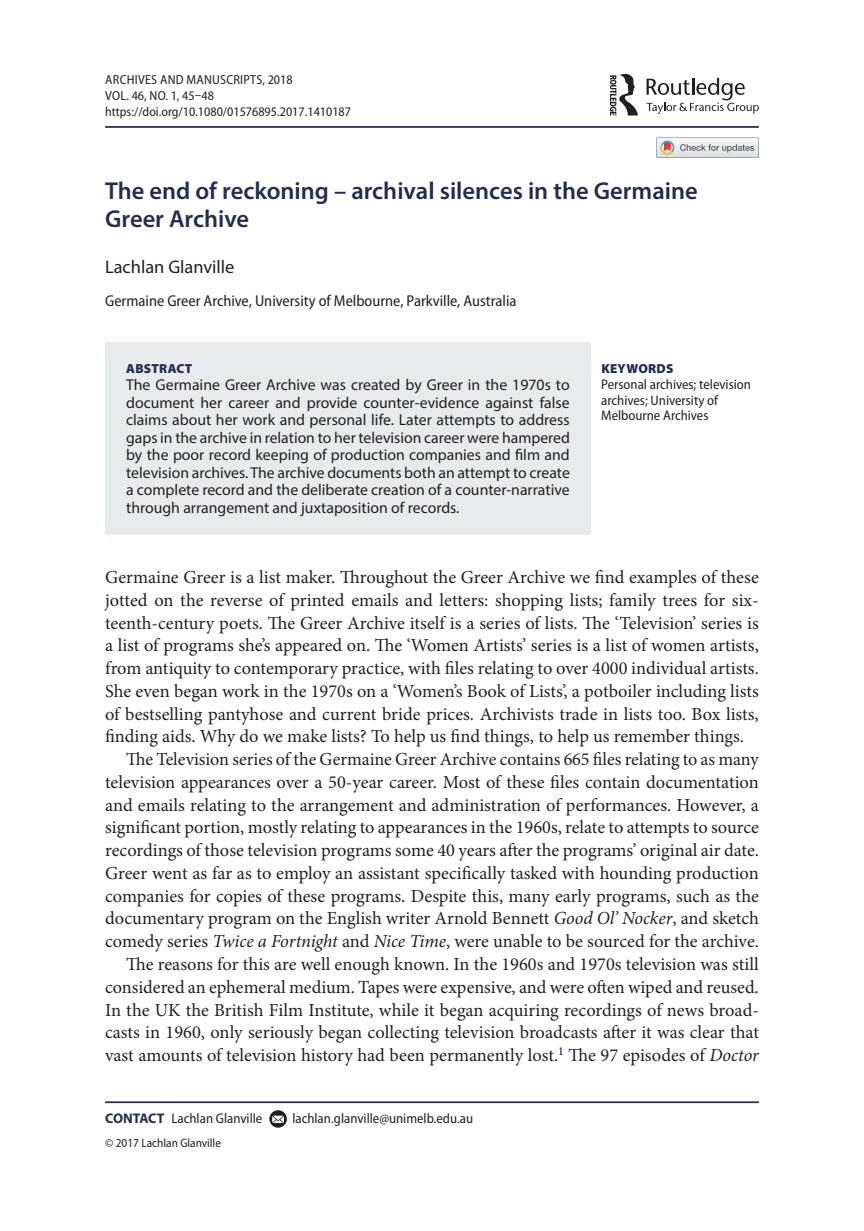
<style>
.page{position:relative;width:864px;height:1231px;background:#fff}
.page>*{position:absolute;margin:0;border:0;box-sizing:border-box;transform-origin:0 0}
.t1{font:600 24.5px/28px "Myriad Pro";color:#262c4d}
.t2{font:18.38px "Minion Pro";color:#231f20}
.t3{font:18.38px "Myriad Pro";color:#231f20}
.t4{font:15.75px/17.5px "Myriad Pro";color:#231f20;text-align:justify}
.t5{font:semi-condensed 15.75px "Myriad Pro";color:#231f20}
.t6{font:semi-condensed 14px/15.8px "Myriad Pro";color:#231f20}
.t7{font:semi-condensed 13.12px/15.8px "Myriad Pro";color:#231f20}
.t8{font:900 13.12px "Myriad Pro";letter-spacing:.02em;color:#262c4d}
.t9{font:semi-condensed 12.25px "Myriad Pro";color:#231f20}
.s1{font-style:italic}
.s2{font-weight:700;font-stretch:normal;color:#262c4d}
</style>
<div class="page">
<hr style="left:105px;top:126px;width:653px;height:2px;background:#262c4d">
<div style="left:105px;top:342px;width:485px;height:192px;background:#e9eaed"></div>
<hr style="left:105px;top:1101px;width:653px;height:1px;background:#262c4d">
<svg style="left:269px;top:1110px;width:18px;height:17px"></svg>
<svg style="left:272px;top:1115px;width:12px;height:7px"></svg>
<svg style="left:646px;top:78px;width:112px;height:36px"></svg>
<svg style="left:609px;top:74px;width:28px;height:42px"></svg>
<svg style="left:656px;top:137px;width:102px;height:21px"></svg>
<p class="t7" style="left:105px;top:72px;width:247px">Archives and Manuscripts, 2018<br>VOL. 46, N O. 1, 45–48 https://doi.org/10.1080/01576895.2017.1410187</p>
<h1 class="t1" style="left:105px;top:177px;width:594px">The end of reckoning – archival silences in the Germaine<br>Greer Archive</h1>
<p class="t3" style="left:105px;top:256px;width:131px">Lachlan Glanville</p>
<p class="t5" style="left:105px;top:292px;width:413px">Germaine Greer Archive, University of Melbourne, Parkville, Australia</p>
<p class="t8" style="left:126px;top:361px;width:68px">ABSTRACT</p>
<p class="t4" style="left:126px;top:376px;width:445px">The Germaine Greer Archive was created by Greer in the 1970s to document her career and provide counter-evidence against false claims about her work and personal life. Later attempts to address gaps in the archive in relation to her television career were hampered by the poor record keeping of production companies and film and television archives. The archive documents both an attempt to create a complete record and the deliberate creation of a counter-narrative through arrangement and juxtaposition of records.</p>
<p class="t8" style="left:601px;top:361px;width:74px">KEYWORDS</p>
<p class="t6" style="left:601px;top:376px;width:151px">Personal archives; television archives; University of<br>Melbourne Archives</p>
<p class="t2" style="left:105px;top:564px;width:655px">Germaine Greer is a list maker. Throughout the Greer Archive we find examples of these</p>
<p class="t2" style="left:105px;top:587px;width:655px">jotted on the reverse of printed emails and letters: shopping lists; family trees for six-</p>
<p class="t2" style="left:105px;top:610px;width:655px">teenth-century poets. The Greer Archive itself is a series of lists. The ‘Television’ series is</p>
<p class="t2" style="left:105px;top:633px;width:655px">a list of programs she’s appeared on. The ‘Women Artists’ series is a list of women artists,</p>
<p class="t2" style="left:105px;top:655px;width:655px">from antiquity to contemporary practice, with files relating to over 4000 individual artists.</p>
<p class="t2" style="left:105px;top:678px;width:655px">She even began work in the 1970s on a ‘Women’s Book of Lists’, a potboiler including lists</p>
<p class="t2" style="left:105px;top:701px;width:655px">of bestselling pantyhose and current bride prices. Archivists trade in lists too. Box lists,</p>
<p class="t2" style="left:105px;top:724px;width:640px">finding aids. Why do we make lists? To help us find things, to help us remember things.</p>
<p class="t2" style="left:126px;top:746px;width:633px">The Television series of the Germaine Greer Archive contains 665 files relating to as many</p>
<p class="t2" style="left:105px;top:769px;width:655px">television appearances over a 50-year career. Most of these files contain documentation</p>
<p class="t2" style="left:105px;top:792px;width:655px">and emails relating to the arrangement and administration of performances. However, a</p>
<p class="t2" style="left:105px;top:815px;width:655px">significant portion, mostly relating to appearances in the 1960s, relate to attempts to source</p>
<p class="t2" style="left:105px;top:837px;width:655px">recordings of those television programs some 40 years after the programs’ original air date.</p>
<p class="t2" style="left:105px;top:860px;width:655px">Greer went as far as to employ an assistant specifically tasked with hounding production</p>
<p class="t2" style="left:105px;top:883px;width:655px">companies for copies of these programs. Despite this, many early programs, such as the</p>
<p class="t2" style="left:105px;top:906px;width:655px">documentary program on the English writer Arnold Bennett <span class="s1">Good Ol’ Nocker</span>, and sketch</p>
<p class="t2" style="left:105px;top:928px;width:655px">comedy series <span class="s1">Twice a Fortnight</span> and <span class="s1">Nice Time</span>, were unable to be sourced for the archive.</p>
<p class="t2" style="left:126px;top:951px;width:634px">The reasons for this are well enough known. In the 1960s and 1970s television was still</p>
<p class="t2" style="left:105px;top:974px;width:655px">considered an ephemeral medium. Tapes were expensive, and were often wiped and reused.</p>
<p class="t2" style="left:105px;top:997px;width:655px">In the UK the British Film Institute, while it began acquiring recordings of news broad-</p>
<p class="t2" style="left:105px;top:1019px;width:655px">casts in 1960, only seriously began collecting television broadcasts after it was clear that</p>
<p class="t2" style="left:105px;top:1042px;width:655px">vast amounts of television history had been permanently lost.<sup>1</sup> The 97 episodes of <span class="s1">Doctor</span></p>
<p class="t6" style="left:105px;top:1110px;width:159px"><span class="s2">CONTACT</span> Lachlan Glanville</p>
<p class="t6" style="left:292px;top:1110px;width:182px">lachlan.glanville@unimelb.edu.au</p>
<p class="t9" style="left:105px;top:1136px;width:117px">© 2017 Lachlan Glanville</p>
</div>
